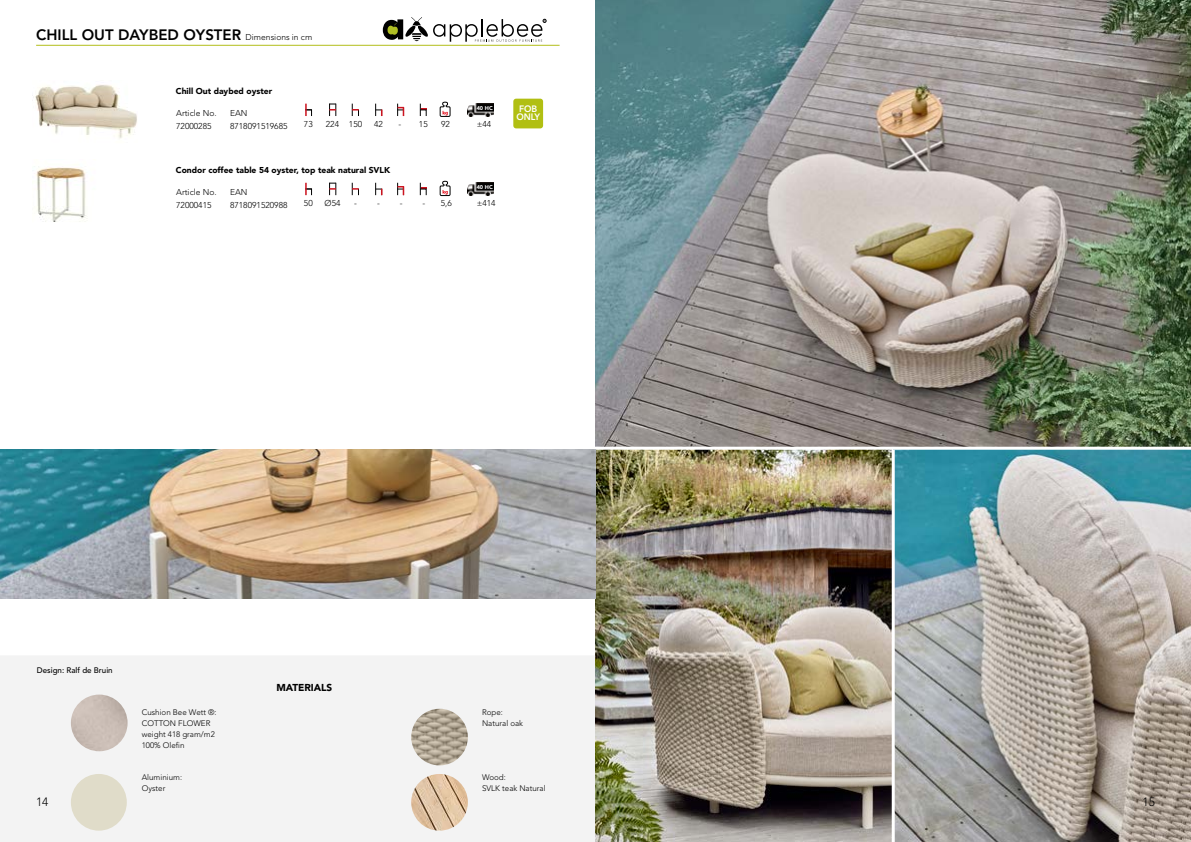
<style>
.page{position:relative;width:1191px;height:842px;background:#fff}
.page>*{position:absolute;margin:0;border:0;box-sizing:border-box;transform-origin:0 0}
.t1{font:800 15px "Avenir LT Std";color:#000}
.t2{font:300 12px "Avenir LT Std";color:#000}
.t3{font:900 10px "Avenir LT Std";color:#000}
.t4{font:800 9.3px/8.6px "Avenir LT Std";color:#fff;scale:.96 1}
.t5{font:300 8.5px "Avenir LT Std";color:#000}
.t6{font:900 8.5px "Avenir LT Std";color:#000}
.t7{font:300 8px/11px "Avenir LT Std";color:#000}
.t8{font:500 8px "Avenir LT Std";color:#000}
.t9{font:900 5.5px "Avenir LT Std";color:#fff}
.s1{font-weight:300;font-size:8.5px}
</style>
<div class="page">
<div style="left:0;top:656px;width:595px;height:186px;background:#f3f3f3"></div>
<hr style="left:36px;top:45px;width:523px;height:1px;background:#b3be1a">
<svg style="left:329px;top:104px;width:7px;height:12px"></svg>
<svg style="left:329px;top:183px;width:7px;height:12px"></svg>
<svg style="left:352px;top:104px;width:7px;height:12px"></svg>
<svg style="left:352px;top:183px;width:7px;height:12px"></svg>
<svg style="left:305px;top:104px;width:7px;height:12px"></svg>
<svg style="left:305px;top:183px;width:7px;height:13px"></svg>
<svg style="left:397px;top:104px;width:7px;height:13px"></svg>
<svg style="left:397px;top:183px;width:7px;height:13px"></svg>
<svg style="left:419px;top:104px;width:8px;height:12px"></svg>
<svg style="left:419px;top:183px;width:8px;height:13px"></svg>
<svg style="left:375px;top:104px;width:7px;height:13px"></svg>
<svg style="left:375px;top:183px;width:7px;height:13px"></svg>
<svg style="left:439px;top:102px;width:12px;height:15px"></svg>
<svg style="left:439px;top:181px;width:12px;height:15px"></svg>
<img style="left:468px;top:103px;width:25px;height:13px">
<img style="left:468px;top:183px;width:25px;height:12px">
<img style="left:35px;top:85px;width:102px;height:54px">
<img style="left:36px;top:166px;width:51px;height:56px">
<div style="left:71px;top:774px;width:56px;height:57px;background:#e0dcc9;border-radius:50%"></div>
<img style="left:411px;top:709px;width:57px;height:56px;border-radius:28px">
<img style="left:595px;top:0;width:596px;height:447px">
<img style="left:894px;top:450px;width:297px;height:392px">
<img style="left:595px;top:450px;width:296px;height:392px">
<img style="left:0;top:450px;width:595px;height:148px">
<img style="left:411px;top:774px;width:57px;height:57px;border-radius:28px">
<div style="left:513px;top:99px;width:30px;height:29px;background:#b1bf12;border-radius:3px"></div>
<img style="left:71px;top:694px;width:57px;height:57px;border-radius:28px">
<svg style="left:383px;top:17px;width:163px;height:25px"></svg>
<h1 class="t1" style="left:36px;top:26px;width:278px">CHILL OUT DAYBED OYSTER <span class="s1">Dimensions in cm</span></h1>
<p class="t6" style="left:176px;top:85px;width:98px">Chill Out daybed oyster</p>
<p class="t5" style="left:176px;top:108px;width:42px">Article No.</p>
<p class="t5" style="left:230px;top:108px;width:19px">EAN</p>
<p class="t5" style="left:176px;top:121px;width:37px">72000285</p>
<p class="t5" style="left:230px;top:121px;width:59px">8718091519685</p>
<p class="t5" style="left:304px;top:119px;width:10px">73</p>
<p class="t5" style="left:326px;top:119px;width:38px">224 150</p>
<p class="t5" style="left:374px;top:119px;width:10px">42</p>
<p class="t5" style="left:398px;top:119px;width:31px">- 15</p>
<p class="t5" style="left:441px;top:119px;width:10px">92</p>
<p class="t6" style="left:176px;top:165px;width:216px">Condor coffee table 54 oyster, top teak natural SVLK</p>
<p class="t5" style="left:176px;top:187px;width:42px">Article No.</p>
<p class="t5" style="left:230px;top:187px;width:19px">EAN</p>
<p class="t5" style="left:176px;top:200px;width:37px">72000415</p>
<p class="t5" style="left:230px;top:200px;width:59px">8718091520988</p>
<p class="t5" style="left:304px;top:198px;width:10px">50</p>
<p class="t5" style="left:324px;top:198px;width:17px">Ø54</p>
<p class="t5" style="left:354px;top:198px;width:27px">- -</p>
<p class="t5" style="left:400px;top:198px;width:27px">- -</p>
<p class="t5" style="left:441px;top:198px;width:13px">5,6</p>
<p class="t9" style="left:477px;top:105px;width:18px">40 HC</p>
<p class="t5" style="left:477px;top:119px;width:16px">±44</p>
<p class="t4" style="left:516px;top:104px;width:26px">FOB<br>ONLY</p>
<p class="t9" style="left:477px;top:184px;width:18px">40 HC</p>
<p class="t5" style="left:477px;top:198px;width:20px">±414</p>
<p class="t8" style="left:37px;top:665px;width:77px">Design: Ralf de Bruin</p>
<p class="t7" style="left:142px;top:706px;width:76px">Cushion Bee Wett ®:<br>COTTON FLOWER weight 418 gram/m2<br>100% Olefin</p>
<p class="t7" style="left:142px;top:772px;width:42px">Aluminium:<br>Oyster</p>
<p class="t3" style="left:276px;top:681px;width:57px">MATERIALS</p>
<p class="t7" style="left:482px;top:706px;width:43px">Rope:<br>Natural oak</p>
<p class="t7" style="left:482px;top:772px;width:65px">Wood:<br>SVLK teak Natural</p>
<h2 class="t2" style="left:36px;top:795px;width:14px">14</h2>
<h2 class="t2" style="left:1142px;top:795px;width:14px">15</h2>
</div>
